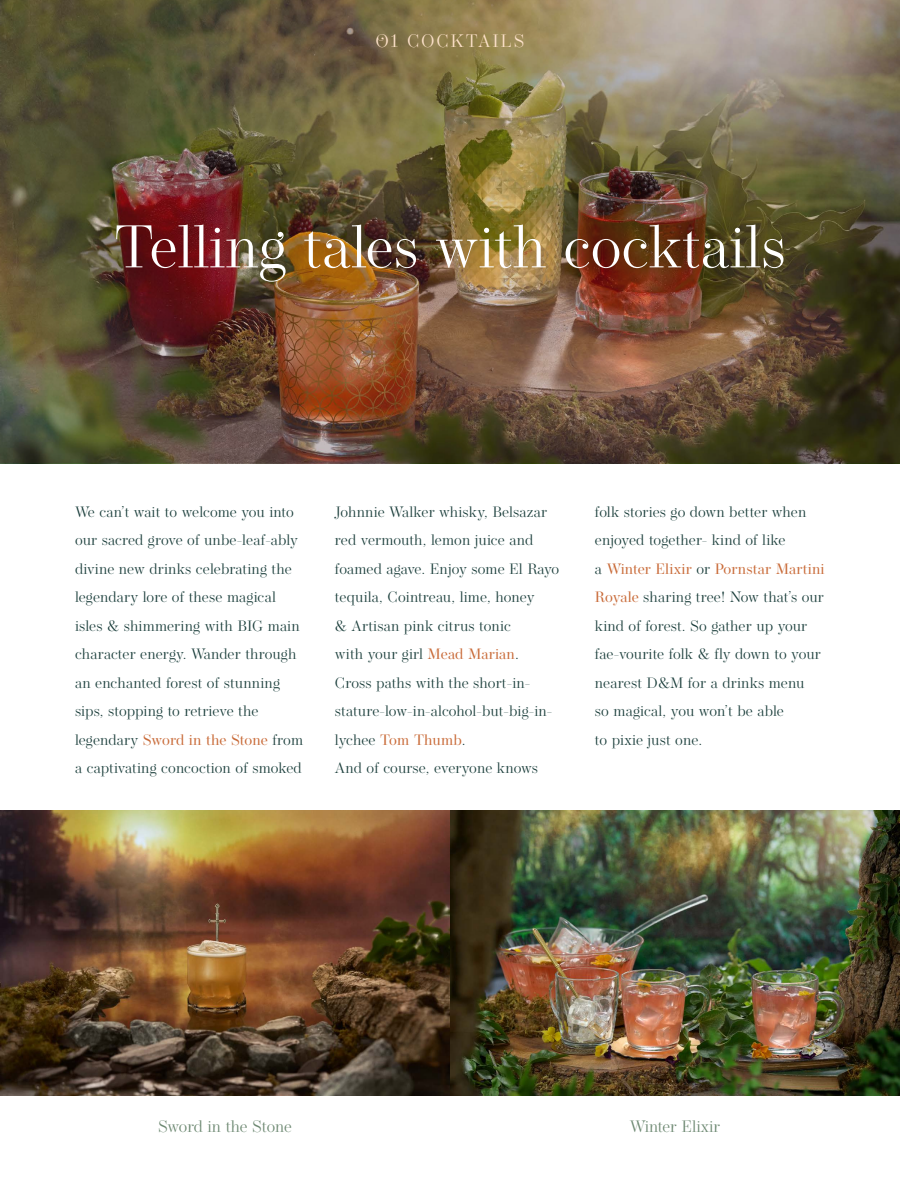
<style>
.page{position:relative;width:900px;height:1200px;background:#fff}
.page>*{position:absolute;margin:0;border:0;box-sizing:border-box;transform-origin:0 0}
.t1{font:300 60px "Operetta 12";color:#fff}
.t2{font:300 18px "Operetta 12";letter-spacing:.1em;color:#ffe3cc}
.t3{font:300 16.5px "Operetta 12";color:#6b8770}
.t4{font:300 15px/28.5px "Operetta 12";letter-spacing:.01em;color:#173b38}
.s1{font-weight:400;color:#c96b39}
</style>
<div class="page">
<img style="left:0;top:0;width:900px;height:463px">
<img style="left:0;top:810px;width:900px;height:285px">
<p class="t2" style="left:376px;top:30px;width:150px">O1 COCKTAILS</p>
<h1 class="t1" style="left:114px;top:212px;width:673px">Telling tales with cocktails</h1>
<p class="t4" style="left:75px;top:497px;width:230px">We can’t wait to welcome you into our sacred grove of unbe-leaf-ably divine new drinks celebrating the legendary lore of these magical isles &amp; shimmering with BIG main character energy. Wander through an enchanted forest of stunning sips, stopping to retrieve the legendary <span class="s1">Sword in the Stone</span> from a captivating concoction of smoked</p>
<p class="t4" style="left:335px;top:497px;width:226px">Johnnie Walker whisky, Belsazar red vermouth, lemon juice and foamed agave. Enjoy some El Rayo tequila, Cointreau, lime, honey<br>&amp; Artisan pink citrus tonic<br>with your girl <span class="s1">Mead Marian</span>.<br>Cross paths with the short-in&shy;stature-low-in-alcohol-but-big-in&shy;lychee <span class="s1">Tom Thumb</span>.<br>And of course, everyone knows</p>
<p class="t4" style="left:595px;top:497px;width:231px">folk stories go down better when enjoyed together- kind of like<br>a <span class="s1">Winter Elixir</span> or <span class="s1">Pornstar Martini<br>Royale</span> sharing tree! Now that’s our kind of forest. So gather up your fae-vourite folk &amp; fly down to your nearest D&amp;M for a drinks menu<br>so magical, you won’t be able<br>to pixie just one.</p>
<p class="t3" style="left:158px;top:1117px;width:135px">Sword in the Stone</p>
<p class="t3" style="left:630px;top:1117px;width:92px">Winter Elixir</p>
</div>
